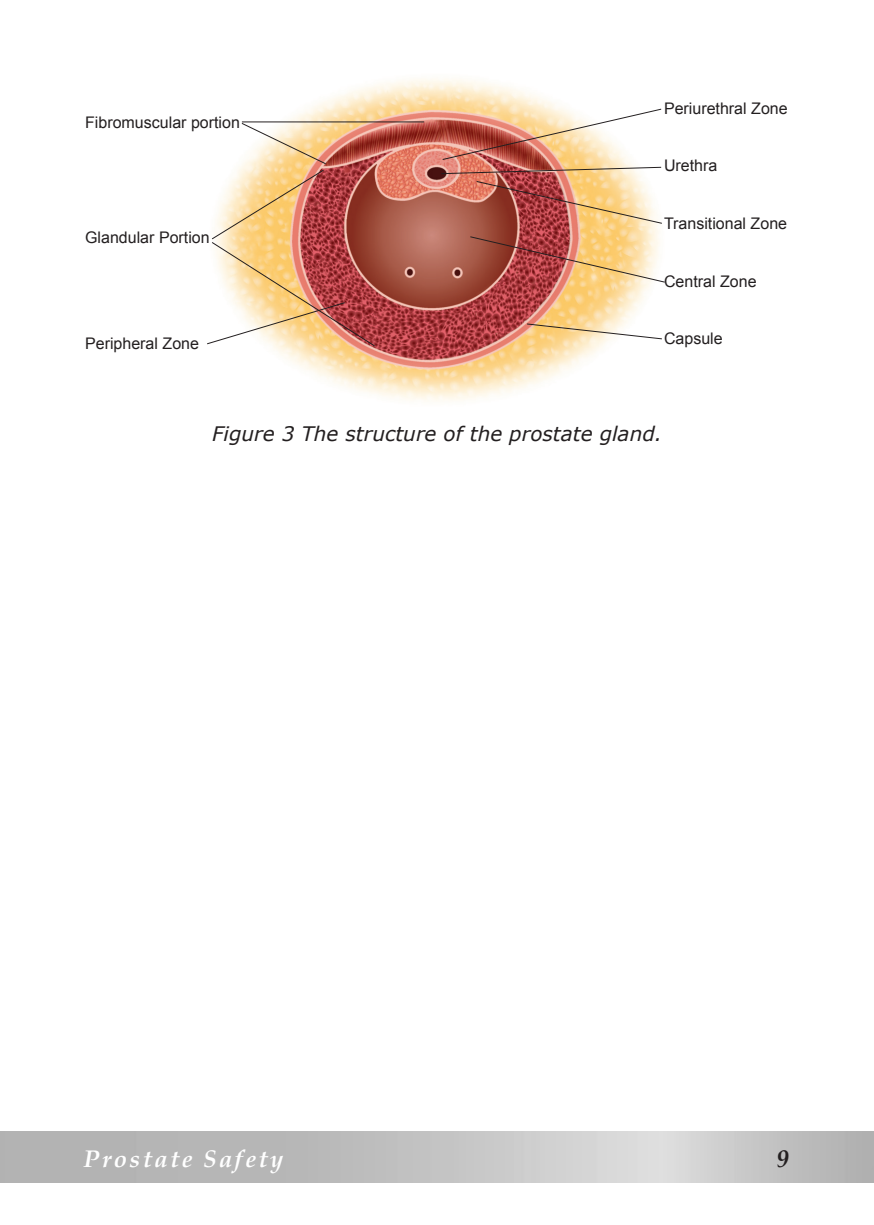
<style>
.page{position:relative;width:874px;height:1225px;background:#fff}
.page>*{position:absolute;margin:0;border:0;box-sizing:border-box;transform-origin:0 0}
.t1{font:italic 700 24px "Book Antiqua";letter-spacing:.1em;color:#fff}
.t2{font:italic 700 24px "Book Antiqua";color:#231f20}
.t3{font:italic 20px "Verdana";color:#231f20}
.t4{font:16px "Arial";color:#231f20}
</style>
<div class="page">
<img style="left:241px;top:79px;width:418px;height:322px">
<hr style="left:242px;top:121px;width:182px;height:1px;background:#231f20">
<svg style="left:207px;top:122px;width:169px;height:225px"></svg>
<svg style="left:440px;top:108px;width:222px;height:116px"></svg>
<svg style="left:469px;top:235px;width:196px;height:48px"></svg>
<svg style="left:525px;top:323px;width:137px;height:17px"></svg>
<p class="t4" style="left:85px;top:112px;width:156px">Fibromuscular portion</p>
<p class="t4" style="left:85px;top:227px;width:126px">Glandular Portion</p>
<p class="t4" style="left:85px;top:333px;width:115px">Peripheral Zone</p>
<p class="t4" style="left:663px;top:98px;width:125px">Periurethral Zone</p>
<p class="t4" style="left:663px;top:155px;width:55px">Urethra</p>
<p class="t4" style="left:663px;top:213px;width:125px">Transitional Zone</p>
<p class="t4" style="left:663px;top:270px;width:94px">Central Zone</p>
<p class="t4" style="left:663px;top:328px;width:60px">Capsule</p>
<p class="t3" style="left:212px;top:420px;width:451px">Figure 3 The structure of the prostate gland.</p>
<h1 class="t1" style="left:84px;top:1142px;width:201px">Prostate Safety</h1>
<h1 class="t2" style="left:776px;top:1142px;width:13px">9</h1>
</div>
